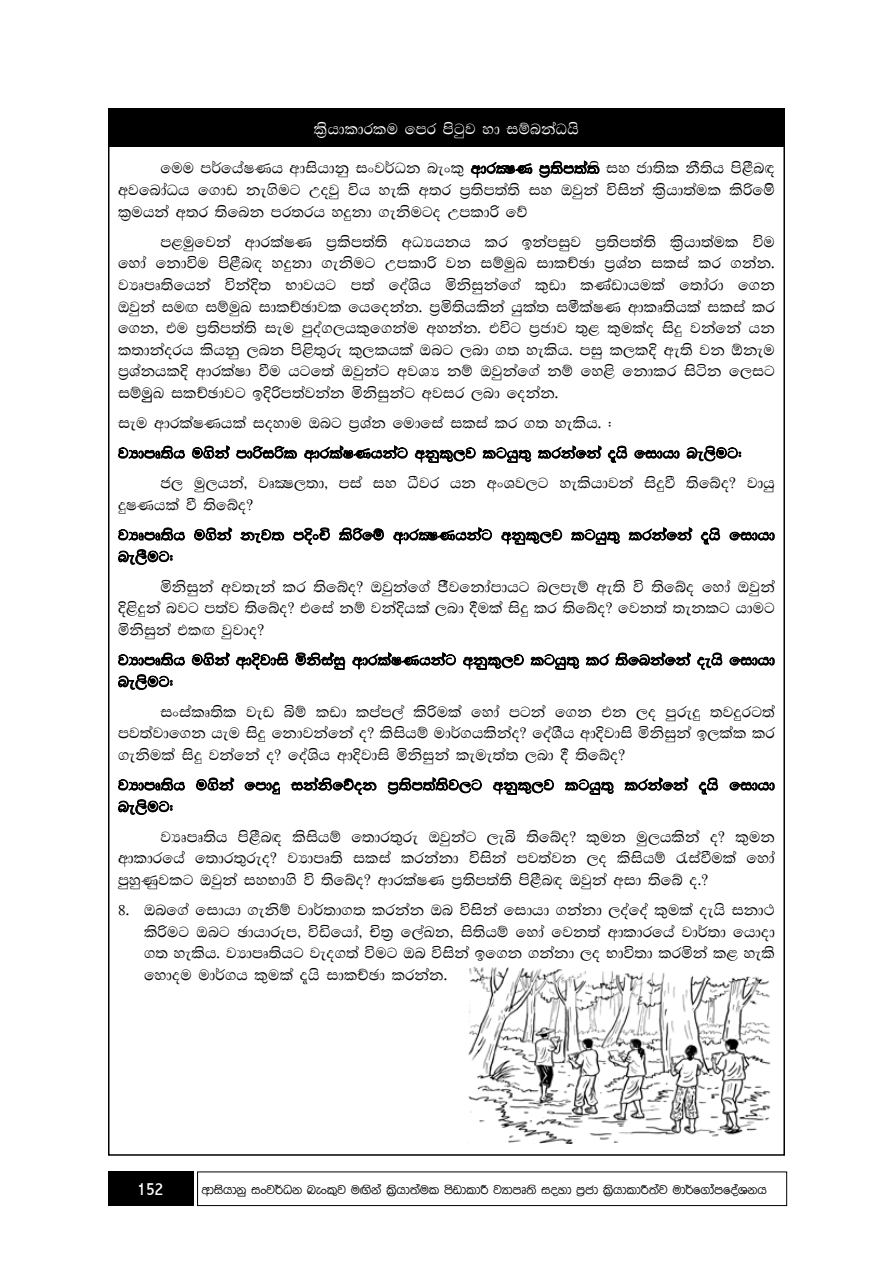
<style>
.page{position:relative;width:893px;height:1263px;background:#fff}
.page>*{position:absolute;margin:0;border:0;box-sizing:border-box;transform-origin:0 0}
.t1{font:18px/21.6px "FM Abhayax";color:#000}
.t2{font:18px "FM Abhayax";color:#fff}
.t3{font:condensed 18px "Abadi";color:#fff}
.t4{font:13.5px "FM Malithix";color:#000}
</style>
<div class="page">
<div style="left:108px;top:1172px;width:85px;height:34px;background:#000"></div>
<div style="left:197px;top:1172px;width:590px;height:34px;border:1px solid #000"></div>
<img style="left:465px;top:966px;width:306px;height:178px">
<svg style="left:471px;top:162px;width:62px;height:16px"></svg>
<svg style="left:539px;top:160px;width:61px;height:18px"></svg>
<svg style="left:118px;top:445px;width:67px;height:14px"></svg>
<svg style="left:192px;top:445px;width:38px;height:14px"></svg>
<svg style="left:236px;top:445px;width:61px;height:14px"></svg>
<svg style="left:304px;top:445px;width:104px;height:18px"></svg>
<svg style="left:415px;top:447px;width:61px;height:16px"></svg>
<svg style="left:482px;top:447px;width:49px;height:16px"></svg>
<svg style="left:538px;top:445px;width:64px;height:14px"></svg>
<svg style="left:608px;top:445px;width:20px;height:18px"></svg>
<svg style="left:634px;top:449px;width:46px;height:10px"></svg>
<svg style="left:686px;top:445px;width:56px;height:17px"></svg>
<svg style="left:194px;top:527px;width:39px;height:14px"></svg>
<svg style="left:240px;top:529px;width:45px;height:15px"></svg>
<svg style="left:293px;top:527px;width:37px;height:18px"></svg>
<svg style="left:339px;top:527px;width:45px;height:14px"></svg>
<svg style="left:393px;top:527px;width:99px;height:18px"></svg>
<svg style="left:501px;top:529px;width:61px;height:16px"></svg>
<svg style="left:571px;top:529px;width:49px;height:16px"></svg>
<svg style="left:628px;top:527px;width:65px;height:14px"></svg>
<svg style="left:700px;top:527px;width:20px;height:18px"></svg>
<svg style="left:729px;top:531px;width:46px;height:10px"></svg>
<svg style="left:118px;top:527px;width:67px;height:38px"></svg>
<svg style="left:191px;top:652px;width:39px;height:14px"></svg>
<svg style="left:236px;top:652px;width:52px;height:18px"></svg>
<svg style="left:295px;top:652px;width:50px;height:18px"></svg>
<svg style="left:352px;top:652px;width:104px;height:18px"></svg>
<svg style="left:463px;top:654px;width:61px;height:16px"></svg>
<svg style="left:530px;top:654px;width:49px;height:16px"></svg>
<svg style="left:586px;top:652px;width:105px;height:14px"></svg>
<svg style="left:697px;top:652px;width:26px;height:18px"></svg>
<svg style="left:729px;top:656px;width:46px;height:10px"></svg>
<svg style="left:118px;top:652px;width:67px;height:38px"></svg>
<svg style="left:196px;top:777px;width:39px;height:14px"></svg>
<svg style="left:244px;top:781px;width:36px;height:14px"></svg>
<svg style="left:290px;top:777px;width:87px;height:18px"></svg>
<svg style="left:387px;top:777px;width:95px;height:18px"></svg>
<svg style="left:493px;top:779px;width:61px;height:16px"></svg>
<svg style="left:565px;top:779px;width:49px;height:16px"></svg>
<svg style="left:624px;top:777px;width:65px;height:14px"></svg>
<svg style="left:698px;top:777px;width:20px;height:18px"></svg>
<svg style="left:729px;top:781px;width:46px;height:10px"></svg>
<svg style="left:118px;top:777px;width:67px;height:38px"></svg>
<div style="left:108px;top:108px;width:677px;height:38px;background:#000"></div>
<p class="t2" style="left:314px;top:120px;width:276px">l%shdldrlu fmr msgqj yd iïnkaOhs</p>
<p class="t1" style="left:118px;top:158px;width:668px;text-indent:43px">fuu m¾fhaIKh wdishdkqixj¾Ok nexl= wdrCIK m%;sm;a;siy cd;sl kS;sh ms&lt;Sn`o wjfndaOh f.dv ke.sug Wojqúh yelsw;r m%;sm;a;siy Tjqka úiska l%shd;aul lsßfus l%uhka w;r ;sfnk mr;rh yÿkd .eksugo Wmldß fõ</p>
<p class="t1" style="left:118px;top:231px;width:658px;text-align:justify;text-indent:43px">m&lt;uqfjka wdrlaIK m%lsm;a;s wOHhkh lr bkamiqj m%;sm;a;s l%shd;aul úu fyda fkdúu ms&lt;Sn`o yÿkd .eksug Wmldß jk iïuqL idlÉPd m%Yak ilia lr .kak' jHDmD;sfhka úkaÈ; Ndjhg m;a foaYsh ñksiqkaf.a l=vd lKavdhula f;dard f.k Tjqka iu`. iïuqL idlÉPdjl fhfokak' m%ñ;shlska hqla; iólaIK wdlD;shla ilia lr f.k" tu m%;sm;a;sieu mqoa.,hl=f.kau wykak' túg m%cdj ;=&lt; l=ulao isÿ jkafka hk l;dkaorh lshkq,nk ms&lt;s;=re l=,lhla Tng ,nd .; yelsh' miql,lÈ we;sjk ´keu m%YakhlÈ wdrlaId ùu hgf;a Tjqkag wjYH kï Tjqkaf.a kï fy&lt;sfkdlr isák f,ig iïuqL ilÉPdjg bÈßm;ajkak ñksiqkag wjir ,nd fokak'</p>
<p class="t1" style="left:118px;top:412px;width:495px">ieu wdrlaIKhla ioydu Tng m%Yak fudfia ilia lr .; yelsh' (</p>
<p class="t1" style="left:118px;top:443px;width:625px">jHdmD;sh u.ska mdßißl wdrlaIKhkag wkql=,j lghq;= lrkafka ±hsfidhd ne,sug(</p>
<p class="t1" style="left:161px;top:473px;width:627px">c, uq,hka" jDCI,;d" mia iy ëjr hk wxYj,g yelshdjka isÿù ;sfío@ jdhq</p>
<p class="t1" style="left:118px;top:490px;width:658px;line-height:30.2px">ÿIKhla ù ;sfío@<br>jHDmD;sh u.ska kej; mÈxÑ lsßfï wdrCIKhkag wkql=,j lghq;= lrkafka ±hsfidhd</p>
<p class="t1" style="left:161px;top:542px;width:616px;line-height:30.2px;text-indent:-43px">ne,Sug(<br>ñksiqka wj;eka lr ;sfío@ Tjqkaf.a cSjfkdamdhg n,meï we;sú ;sfío fyda Tjqka</p>
<p class="t1" style="left:118px;top:598px;width:658px">È&lt;sÿka njg m;aj ;sfío@ tfia kï jkaÈhla ,nd §ula isÿ lr ;sfío@ fjk;a ;eklg hdug ñksiqka tl`. jqjdo@</p>
<p class="t1" style="left:118px;top:649px;width:658px">jHdmD;sh u.ska wdÈjdisñksiaiqwdrlaIKhkag wkql=,j lghq;= lr ;sfnkafka oehsfidhd ne,sug(</p>
<p class="t1" style="left:118px;top:701px;width:658px;text-align:justify;text-indent:43px">ixialD;sl jev ìï lvd lmam,a lsßula fyda mgka f.k tk ,o mqreÿ ;jÿrg;a mj;ajdf.k heu isÿ fkdjkafka o@ lsishï ud¾.hlskao@ foaYSh wdÈjdisñksiqka b,lal lr .eksula isÿ jkafka o@ foaYsh wdÈjdisñksiqka leue;a; ,nd § ;sfío@</p>
<p class="t1" style="left:118px;top:774px;width:658px">jHdmD;sh u.ska fmdÿ ikaksfõok m%;sm;a;sj,g wkql=,j lghq;= lrkafka ±hs fidhd ne,sug(</p>
<p class="t1" style="left:118px;top:826px;width:658px;text-align:justify;text-indent:43px">jHDmD;sh ms&lt;Sn`o lsishï f;dr;=re Tjqkag ,eì ;sfío@ l=uk uq,hlska o@ l=uk wdldrfha f;dr;=reo@ jHdmD;silia lrkakd úiska mj;ajk ,o lsishï /iaùula fyda mqyqKqjlg Tjqka iyNd.sú ;sfío@ wdrlaIK m%;sm;a;sms&lt;Sn`o Tjqka wid ;sfí o'@</p>
<p class="t1" style="left:144px;top:899px;width:642px;text-indent:-26px">8' Tnf.a fidhd .eksï jd¾;d.; lrkak Tn úiska fidhd .kakd ,oafoa l=ula oehsikd: lsßug Tng Pdhdrem" úäfhda" Ñ;%f,aLk" is;shï fyda fjk;a wdldrfha jd¾;d fhdod .; yelsh' jHdmD;shg jeo.;a úug Tn úiska bf.k .kakd ,o Ndú;d lrñka l&lt; yels fydou ud¾.h l=ula ±hsidlÉPd lrkak'</p>
<p class="t3" style="left:138px;top:1179px;width:27px">152</p>
<p class="t4" style="left:202px;top:1183px;width:567px">wdishdkqixj¾Ok nexl=j u`.ska l%shd;aul msvdldÍ jHdmD;sioyd m%cd l%shdldÍ;aj ud¾f.damfoaYkh</p>
</div>
